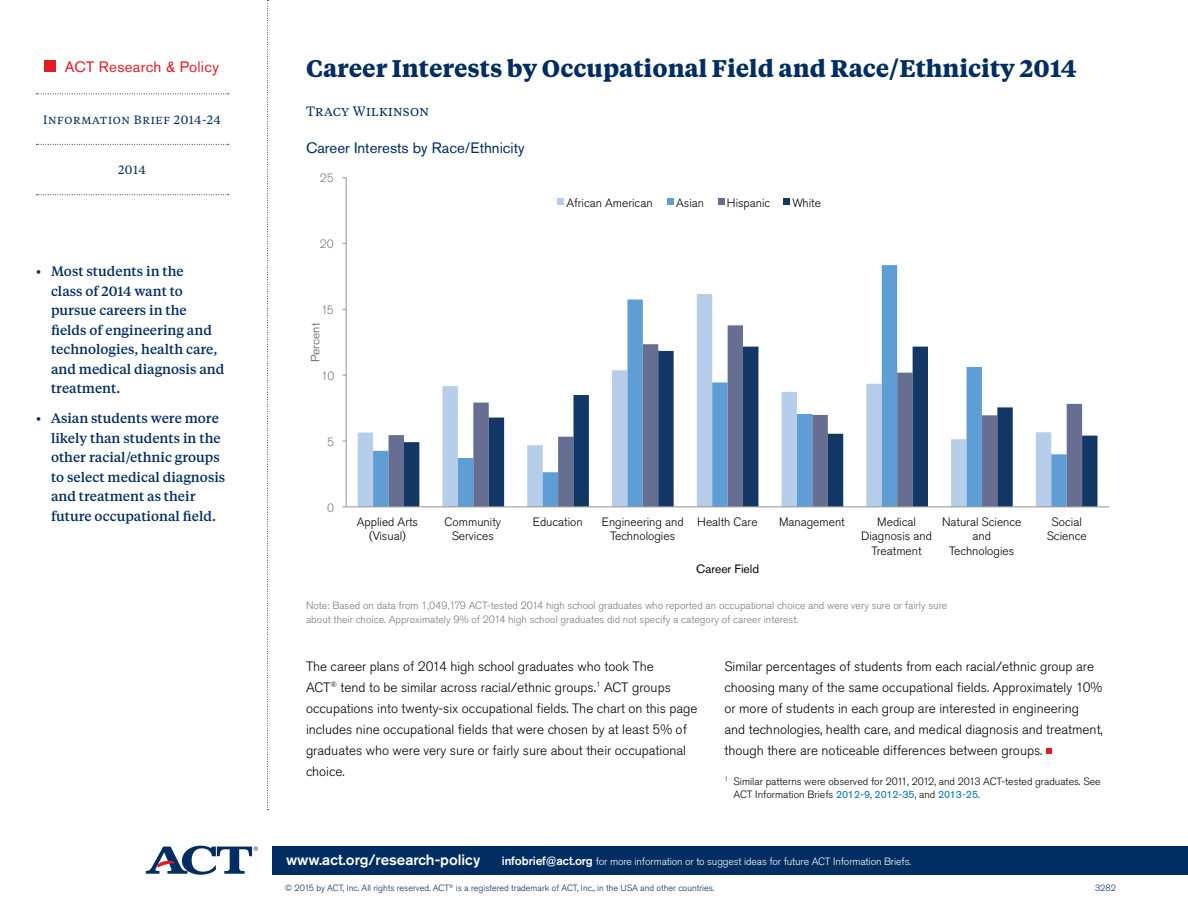
<style>
.page{position:relative;width:1188px;height:918px;background:#fff}
.page>*{position:absolute;margin:0;border:0;box-sizing:border-box;transform-origin:0 0}
.Main_Head{font:700 24px "Tiempos Text";color:#002d62}
.Table___Figure_Head{font:15px "Akzidenz Grotesk Std";color:#002d62}
.Table_Note{font:500 15px "Akzidenz Grotesk Std";color:#fff}
.Author{font:15px "Akzidenz Grotesk Std";letter-spacing:.02em;color:#e31b23}
.Body{font:300 13.5px/21px "Akzidenz Grotesk Std";color:#000}
.t1{font:500 13.5px/19.5px "Tiempos Text";color:#002d62}
.Author-2{font:13.5px "Tiempos Text";letter-spacing:.02em;color:#002d62}
.t2{font:300 12px/14.4px "Akzidenz Grotesk Std";color:#000001;text-align:center}
.Author-3{font:12px "Tiempos Text";letter-spacing:.05em;color:#002d62}
.t3{font:12px "Akzidenz Grotesk Std";color:#000001}
.t4{font:300 12px "Akzidenz Grotesk Std";letter-spacing:-.035em;color:#7b7b7b}
.t5{font:12px "Akzidenz Grotesk Std";color:#7b7b7b}
.Table_Note-2{font:300 10.5px/13.5px "Akzidenz Grotesk Std";color:#7a7a7a}
.Footnote{font:300 10.5px/13.5px "Akzidenz Grotesk Std";color:#000}
.Table_Note-3{font:300 10.5px "Akzidenz Grotesk Std";letter-spacing:-.01em;color:#fff}
.Table_Note-4{font:300 9px "Akzidenz Grotesk Std";color:#002d62}
.s1{font-weight:400;color:#0072bc}
.s2{font-weight:500;font-size:12px}
</style>
<div class="page">
<div style="left:273px;top:846px;width:915px;height:29px;background:#002d62"></div>
<svg style="left:267px;top:0;width:1px;height:810px"></svg>
<svg style="left:36px;top:93px;width:193px;height:1px"></svg>
<svg style="left:36px;top:194px;width:193px;height:1px"></svg>
<svg style="left:36px;top:144px;width:193px;height:1px"></svg>
<div style="left:45px;top:60px;width:11px;height:12px;background:#e31b23"></div>
<svg style="left:358px;top:432px;width:15px;height:74px"></svg>
<svg style="left:373px;top:265px;width:525px;height:241px"></svg>
<svg style="left:389px;top:325px;width:539px;height:181px"></svg>
<svg style="left:404px;top:347px;width:694px;height:159px"></svg>
<hr style="left:346px;top:178px;width:1px;height:329px;background:#959494">
<hr style="left:346px;top:506px;width:763px;height:1px;background:#959494">
<svg style="left:558px;top:199px;width:6px;height:6px"></svg>
<div style="left:667px;top:199px;width:7px;height:6px;background:#5e9ed5"></div>
<svg style="left:718px;top:199px;width:6px;height:6px"></svg>
<svg style="left:784px;top:199px;width:6px;height:6px"></svg>
<svg style="left:1046px;top:748px;width:6px;height:6px"></svg>
<svg style="left:146px;top:846px;width:112px;height:29px"></svg>
<p class="Author" style="left:65px;top:58px;width:156px">ACT Research &amp; Policy</p>
<p class="Author-3" style="left:43px;top:111px;width:179px">Information Brief 2014-24</p>
<p class="Author-3" style="left:118px;top:161px;width:29px">2014</p>
<p class="t1" style="left:51px;top:261px;width:175px;text-indent:-15px">• Most students in the<br>class of 2014 want to pursue careers in the fields of engineering and technologies, health care, and medical diagnosis and treatment.</p>
<p class="t1" style="left:51px;top:408px;width:176px;text-indent:-15px">• Asian students were more likely than students in the other racial/ethnic groups to select medical diagnosis and treatment as their future occupational field.</p>
<h1 class="Main_Head" style="left:306px;top:51px;width:772px">Career Interests by Occupational Field and Race/Ethnicity 2014</h1>
<p class="Author-2" style="left:306px;top:102px;width:125px">Tracy Wilkinson</p>
<p class="Table___Figure_Head" style="left:306px;top:139px;width:220px">Career Interests by Race/Ethnicity</p>
<p class="t4" style="left:320px;top:172px;width:15px">25</p>
<p class="t4" style="left:320px;top:237px;width:15px">20</p>
<p class="t4" style="left:321px;top:303px;width:14px">15</p>
<p class="t5" style="left:308px;top:362px;width:41px;rotate:-90deg">Percent</p>
<p class="t4" style="left:321px;top:369px;width:15px">10</p>
<p class="t4" style="left:327px;top:435px;width:8px">5</p>
<p class="t4" style="left:327px;top:501px;width:8px">0</p>
<p class="t2" style="left:567px;top:196px;width:88px">African American</p>
<p class="t2" style="left:676px;top:196px;width:29px">Asian</p>
<p class="t2" style="left:727px;top:196px;width:45px">Hispanic</p>
<p class="t2" style="left:792px;top:196px;width:30px">White</p>
<p class="t2" style="left:357px;top:515px;width:63px">Applied Arts (Visual)</p>
<p class="t2" style="left:445px;top:515px;width:58px">Community<br>Services</p>
<p class="t2" style="left:533px;top:515px;width:51px">Education</p>
<p class="t2" style="left:602px;top:515px;width:83px">Engineering and<br>Technologies</p>
<p class="t2" style="left:697px;top:515px;width:62px">Health Care</p>
<p class="t2" style="left:779px;top:515px;width:67px">Management</p>
<p class="t2" style="left:861px;top:515px;width:72px">Medical<br>Diagnosis and<br>Treatment</p>
<p class="t2" style="left:942px;top:515px;width:81px">Natural Science and<br>Technologies</p>
<p class="t2" style="left:1047px;top:515px;width:41px">Social<br>Science</p>
<p class="t3" style="left:696px;top:562px;width:64px">Career Field</p>
<p class="Table_Note-2" style="left:306px;top:599px;width:643px">Note: Based on data from 1,049,179 ACT-tested 2014 high school graduates who reported an occupational choice and were very sure or fairly sure about their choice. Approximately 9% of 2014 high school graduates did not specify a category of career interest.</p>
<p class="Body" style="left:306px;top:656px;width:393px">The career plans of 2014 high school graduates who took The<br>ACT<sup>®</sup> tend to be similar across racial/ethnic groups.<sup>1</sup> ACT groups occupations into twenty-six occupational fields. The chart on this page includes nine occupational fields that were chosen by at least 5% of graduates who were very sure or fairly sure about their occupational choice.</p>
<p class="Body" style="left:724px;top:656px;width:380px">Similar percentages of students from each racial/ethnic group are choosing many of the same occupational fields. Approximately 10% or more of students in each group are interested in engineering and technologies, health care, and medical diagnosis and treatment, though there are noticeable differences between groups.</p>
<p class="Footnote" style="left:734px;top:774px;width:369px;text-indent:-9px"><sup>1</sup> Similar patterns were observed for 2011, 2012, and 2013 ACT-tested graduates. See<br>ACT Information Briefs <span class="s1">2012-9</span>, <span class="s1">2012-35</span>, and <span class="s1">2013-25</span>.</p>
<p class="Table_Note" style="left:286px;top:850px;width:196px">www.act.org/research-policy</p>
<p class="Table_Note-3" style="left:502px;top:855px;width:411px"><span class="s2">infobrief@act.org</span> for more information or to suggest ideas for future ACT Information Briefs.</p>
<p class="Table_Note-4" style="left:285px;top:883px;width:431px">© 2015 by ACT, Inc. All rights reserved. ACT<sup>®</sup> is a registered trademark of ACT, Inc., in the USA and other countries.</p>
<p class="Table_Note-4" style="left:1095px;top:883px;width:22px">3282</p>
</div>
